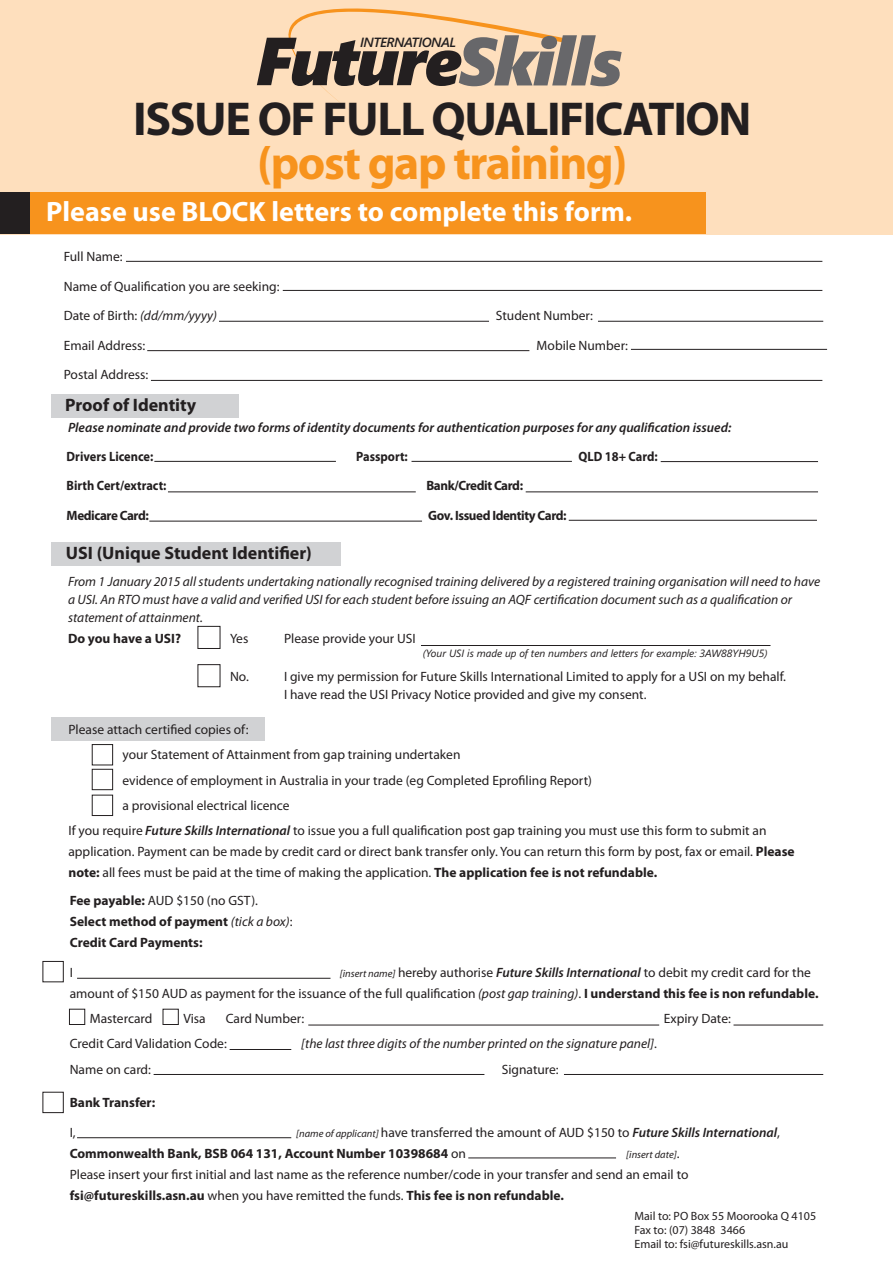
<style>
.page{position:relative;width:893px;height:1263px;background:#fff}
.page>*{position:absolute;margin:0;border:0;box-sizing:border-box;transform-origin:0 0}
.t1{font:700 47.85px "Myriad Pro";letter-spacing:-.03em;color:#231f20}
.t2{font:700 47.85px "Myriad Pro";letter-spacing:-.03em;color:#f7931d}
.t3{font:700 28.05px "Myriad Pro";color:#fff}
.t4{font:700 18px "Myriad Pro";color:#231f20}
.t5{font:13.5px/21px "Myriad Pro";color:#231f20}
.t6{font:italic 13.5px/18px "Myriad Pro";color:#231f20}
.t7{font:700 13.5px/21px "Myriad Pro";color:#231f20}
.t8{font:italic 600 13.5px "Myriad Pro";color:#231f20}
.t9{font:700 13.5px "Myriad Pro";color:#231f20;scale:.92 1}
.t10{font:700 13.5px "Myriad Pro";letter-spacing:-.03em;color:#231f20}
.t11{font:italic 600 13.35px "Segoe";letter-spacing:-.04em;color:#231f20}
.t12{font:12px/14.4px "Myriad Pro";color:#231f20}
.t13{font:italic 10.5px "Segoe";color:#231f20}
.t14{font:italic 10.5px "Myriad Pro";color:#231f20}
.s1{font-style:italic}
.s2{font-weight:600;font-style:italic}
.s3{font-weight:700}
.s4{font-weight:400}
.s5{font-weight:400;font-style:italic}
.s6{font-style:italic;font-size:10.5px}
.s7{font-style:normal}
.s8{font-weight:400;font-style:italic;font-size:10.5px}
.s9{font-style:normal;font-size:13.5px}
</style>
<div class="page">
<div style="left:51px;top:394px;width:187px;height:24px;background:#d1d2d4"></div>
<div style="left:51px;top:542px;width:290px;height:24px;background:#d1d2d4"></div>
<div style="left:51px;top:717px;width:213px;height:23px;background:#d1d2d4"></div>
<div style="left:0;top:0;width:893px;height:234px;background:#fedfbd"></div>
<svg style="left:257px;top:8px;width:365px;height:103px"></svg>
<div style="left:0;top:193px;width:706px;height:41px;background:#f7931d"></div>
<div style="left:0;top:193px;width:29px;height:41px;background:#231f20"></div>
<hr style="left:126px;top:261px;width:696px;height:1px;background:#231f20">
<hr style="left:283px;top:290px;width:539px;height:1px;background:#231f20">
<hr style="left:219px;top:321px;width:270px;height:1px;background:#231f20">
<hr style="left:598px;top:321px;width:225px;height:1px;background:#231f20">
<hr style="left:631px;top:349px;width:196px;height:1px;background:#231f20">
<hr style="left:147px;top:350px;width:382px;height:1px;background:#231f20">
<hr style="left:151px;top:380px;width:671px;height:1px;background:#231f20">
<hr style="left:154px;top:461px;width:182px;height:1px;background:#231f20">
<hr style="left:168px;top:492px;width:248px;height:1px;background:#231f20">
<hr style="left:526px;top:492px;width:292px;height:1px;background:#231f20">
<hr style="left:569px;top:520px;width:248px;height:1px;background:#231f20">
<hr style="left:149px;top:521px;width:273px;height:1px;background:#231f20">
<hr style="left:411px;top:461px;width:161px;height:1px;background:#231f20">
<hr style="left:661px;top:461px;width:157px;height:1px;background:#231f20">
<hr style="left:421px;top:645px;width:349px;height:1px;background:#231f20">
<div style="left:198px;top:626px;width:22px;height:23px;border:1px solid #231f20"></div>
<div style="left:198px;top:664px;width:22px;height:23px;border:1px solid #231f20"></div>
<div style="left:92px;top:744px;width:21px;height:21px;border:1px solid #231f20"></div>
<div style="left:92px;top:769px;width:21px;height:21px;border:1px solid #231f20"></div>
<div style="left:92px;top:795px;width:21px;height:21px;border:1px solid #231f20"></div>
<div style="left:43px;top:961px;width:21px;height:21px;border:1px solid #231f20"></div>
<div style="left:69px;top:1009px;width:16px;height:16px;border:1px solid #231f20"></div>
<div style="left:163px;top:1009px;width:16px;height:16px;border:1px solid #231f20"></div>
<div style="left:43px;top:1092px;width:21px;height:21px;border:1px solid #231f20"></div>
<hr style="left:77px;top:978px;width:253px;height:1px;background:#231f20">
<hr style="left:77px;top:1137px;width:214px;height:1px;background:#231f20">
<hr style="left:308px;top:1025px;width:351px;height:1px;background:#231f20">
<hr style="left:733px;top:1025px;width:90px;height:1px;background:#231f20">
<hr style="left:154px;top:1074px;width:330px;height:1px;background:#231f20">
<hr style="left:564px;top:1074px;width:259px;height:1px;background:#231f20">
<hr style="left:468px;top:1158px;width:148px;height:1px;background:#231f20">
<hr style="left:230px;top:1049px;width:61px;height:1px;background:#231f20">
<p class="t11" style="left:360px;top:34px;width:97px">INTERNATIONAL</p>
<h1 class="t1" style="left:133px;top:88px;width:619px">ISSUE OF FULL QUALIFICATION</h1>
<h1 class="t2" style="left:257px;top:132px;width:372px">(post gap training)</h1>
<h2 class="t3" style="left:46px;top:194px;width:587px">Please use BLOCK letters to complete this form.</h2>
<p class="t5" style="left:64px;top:241px;width:217px;line-height:29.5px">Full Name:<br>Name of Qualification you are seeking:<br>Date of Birth: <span class="s1">(dd/mm/yyyy)</span></p>
<p class="t5" style="left:496px;top:305px;width:99px">Student Number:</p>
<p class="t5" style="left:64px;top:334px;width:83px">Email Address:</p>
<p class="t5" style="left:537px;top:334px;width:93px">Mobile Number:</p>
<p class="t5" style="left:64px;top:364px;width:86px">Postal Address:</p>
<h3 class="t4" style="left:65px;top:393px;width:133px">Proof of Identity</h3>
<p class="t8" style="left:68px;top:418px;width:665px">Please nominate and provide two forms of identity documents for authentication purposes for any qualification issued:</p>
<p class="t9" style="left:67px;top:447px;width:96px">Drivers Licence:</p>
<p class="t9" style="left:356px;top:447px;width:58px">Passport:</p>
<p class="t9" style="left:578px;top:447px;width:88px">QLD 18+ Card:</p>
<p class="t9" style="left:67px;top:477px;width:110px">Birth Cert/extract:</p>
<p class="t10" style="left:426px;top:477px;width:98px">Bank/Credit Card:</p>
<p class="t10" style="left:67px;top:506px;width:84px">Medicare Card:</p>
<p class="t10" style="left:428px;top:506px;width:140px">Gov. Issued Identity Card:</p>
<h3 class="t4" style="left:66px;top:541px;width:248px">USI (Unique Student Identifier)</h3>
<p class="t6" style="left:68px;top:573px;width:754px">From 1 January 2015 all students undertaking nationally recognised training delivered by a registered training organisation will need to have a USI. An RTO must have a valid and verified USI for each student before issuing an AQF certification document such as a qualification or statement of attainment.</p>
<p class="t7" style="left:68px;top:628px;width:115px">Do you have a USI?</p>
<p class="t5" style="left:230px;top:628px;width:20px">Yes</p>
<p class="t5" style="left:284px;top:628px;width:133px">Please provide your USI</p>
<p class="t5" style="left:230px;top:666px;width:20px">No.</p>
<p class="t5" style="left:284px;top:667px;width:503px;line-height:18px">I give my permission for Future Skills International Limited to apply for a USI on my behalf.<br>I have read the USI Privacy Notice provided and give my consent.</p>
<p class="t13" style="left:423px;top:648px;width:346px">(Your USI is made up of ten numbers and letters for example: 3AW88YH9U5)</p>
<p class="t5" style="left:68px;top:719px;width:182px">Please attach certified copies of:</p>
<p class="t5" style="left:122px;top:744px;width:340px">your Statement of Attainment from gap training undertaken</p>
<p class="t5" style="left:122px;top:769px;width:471px">evidence of employment in Australia in your trade (eg Completed Eprofiling Report)</p>
<p class="t5" style="left:122px;top:795px;width:169px">a provisional electrical licence</p>
<p class="t5" style="left:68px;top:820px;width:699px">If you require <span class="s2">Future Skills International</span> to issue you a full qualification post gap training you must use this form to submit an</p>
<p class="t5" style="left:68px;top:841px;width:728px">application. Payment can be made by credit card or direct bank transfer only. You can return this form by post, fax or email. <span class="s3">Please note:</span> all fees must be paid at the time of making the application. <span class="s3">The application fee is not refundable.</span></p>
<p class="t7" style="left:70px;top:890px;width:224px">Fee payable: <span class="s4">AUD $150 (no GST).<br></span>Select method of payment <span class="s5">(tick a box)</span><span class="s4">:<br></span>Credit Card Payments:</p>
<p class="t5" style="left:70px;top:961px;width:5px">I</p>
<p class="t5" style="left:70px;top:961px;width:750px;text-indent:270px"><span class="s6">[insert name]</span> hereby authorise <span class="s2">Future Skills International</span> to debit my credit card for the amount of $150 AUD as payment for the issuance of the full qualification <span class="s1">(post gap training)</span>. <span class="s3">I understand this fee is non refundable.</span></p>
<p class="t5" style="left:90px;top:1008px;width:64px">Mastercard</p>
<p class="t5" style="left:183px;top:1008px;width:24px">Visa</p>
<p class="t5" style="left:226px;top:1008px;width:80px">Card Number:</p>
<p class="t5" style="left:664px;top:1008px;width:69px">Expiry Date:</p>
<p class="t5" style="left:70px;top:1033px;width:159px">Credit Card Validation Code:</p>
<p class="t6" style="left:301px;top:1034px;width:357px">[the last three digits of the number printed on the signature panel]<span class="s7">.</span></p>
<p class="t5" style="left:70px;top:1058px;width:83px">Name on card:</p>
<p class="t5" style="left:502px;top:1058px;width:58px">Signature:</p>
<p class="t7" style="left:70px;top:1092px;width:87px">Bank Transfer:</p>
<p class="t5" style="left:70px;top:1121px;width:8px">I,</p>
<p class="t7" style="left:70px;top:1121px;width:712px;text-indent:226px"><span class="s8">[name of applicant]</span> <span class="s4">have transferred the amount of AUD $150 to</span> <span class="s2">Future Skills International</span><span class="s4">,<br></span>Commonwealth Bank, BSB 064 131, Account Number 10398684 <span class="s4">on</span></p>
<p class="t14" style="left:626px;top:1148px;width:55px">[insert date]<span class="s9">.</span></p>
<p class="t5" style="left:70px;top:1163px;width:620px">Please insert your first initial and last name as the reference number/code in your transfer and send an email to <span class="s3">fsi@futureskills.asn.au</span> when you have remitted the funds. <span class="s3">This fee is non refundable.</span></p>
<p class="t12" style="left:634px;top:1208px;width:183px">Mail to: PO Box 55 Moorooka Q 4105<br>Fax to: (07) 3848 3466<br>Email to: fsi@futureskills.asn.au</p>
</div>
